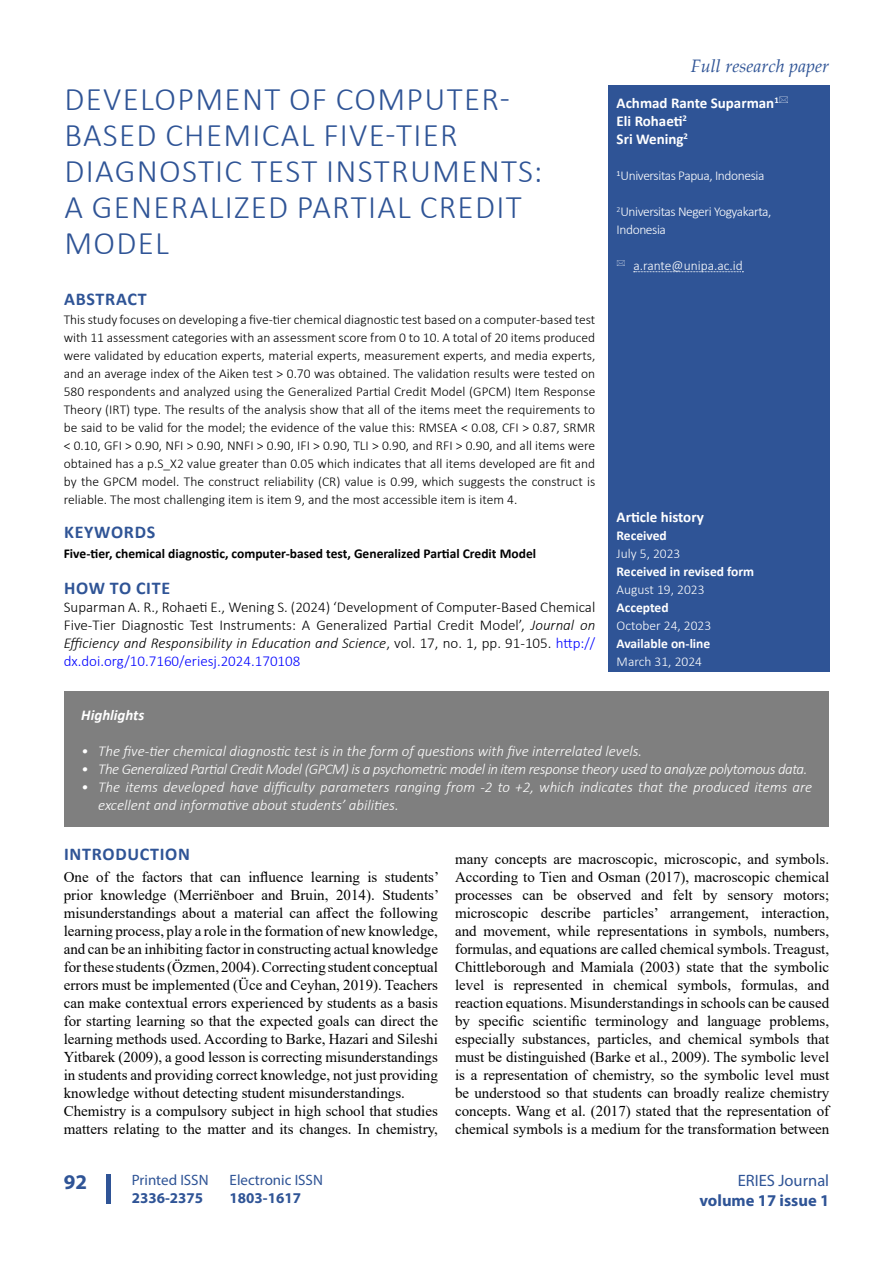
<style>
.page{position:relative;width:893px;height:1263px;background:#fff}
.page>*{position:absolute;margin:0;border:0;box-sizing:border-box;transform-origin:0 0}
.t1{font:300 33px/36px "Calibri";letter-spacing:.04em;color:#2f5496}
.t2{font:700 21px "Myriad Pro";color:#2f5496}
.t3{font:700 18px "Calibri";letter-spacing:.04em;color:#2f5496}
.t4{font:italic 18px "Palatino Linotype";color:#2f5496}
.t5{font:700 16.5px "Myriad Pro";color:#2f5496}
.t6{font:16.5px "Myriad Pro";color:#2f5496}
.t7{font:15px/18px "Times New Roman";color:#000}
.t8{font:300 15px/18px "Calibri";color:#000;text-align:justify}
.t9{font:italic 300 15px/18px "Calibri";color:#fff}
.t10{font:italic 300 15px "Calibri";letter-spacing:-.03em;color:#fff}
.t11{font:700 15px/18px "Calibri";color:#fff}
.t12{font:15px "Myriad Pro";color:#2f5496}
.t13{font:700 15px "Myriad Pro";color:#2f5496}
.t14{font:italic 700 15px "Calibri";color:#fff}
.t15{font:300 13.5px/18px "Calibri";color:#000;text-align:justify}
.t16{font:700 13.5px "Calibri";color:#000}
.t17{font:300 13.5px "Calibri";color:#fff}
.t18{font:300 13.5px/18px "Calibri";letter-spacing:-.03em;color:#fff}
.t19{font:700 13.5px "Calibri";color:#fff}
.s1{font-style:italic}
.s2{color:#00f}
</style>
<div class="page">
<div style="left:106px;top:1174px;width:5px;height:29px;background:#2f5496"></div>
<div style="left:608px;top:85px;width:221px;height:587px;background:#2f5496"></div>
<svg style="left:634px;top:271px;width:109px;height:1px"></svg>
<div style="left:64px;top:691px;width:765px;height:135px;background:#7f7f7f"></div>
<h1 class="t1" style="left:64px;top:81px;width:480px">DEVELOPMENT OF COMPUTER-<br>BASED CHEMICAL FIVE-TIER<br>DIAGNOSTIC TEST INSTRUMENTS:<br>A GENERALIZED PARTIAL CREDIT<br>MODEL</h1>
<p class="t3" style="left:64px;top:286px;width:84px">ABSTRACT</p>
<p class="t15" style="left:64px;top:310px;width:533px">This study focuses on developing a five-tier chemical diagnostic test based on a computer-based test with 11 assessment categories with an assessment score from 0 to 10. A total of 20 items produced were validated by education experts, material experts, measurement experts, and media experts, and an average index of the Aiken test &gt; 0.70 was obtained. The validation results were tested on 580 respondents and analyzed using the Generalized Partial Credit Model (GPCM) Item Response Theory (IRT) type. The results of the analysis show that all of the items meet the requirements to be said to be valid for the model; the evidence of the value this: RMSEA &lt; 0.08, CFI &gt; 0.87, SRMR &lt; 0.10, GFI &gt; 0.90, NFI &gt; 0.90, NNFI &gt; 0.90, IFI &gt; 0.90, TLI &gt; 0.90, and RFI &gt; 0.90, and all items were obtained has a p.S_X2 value greater than 0.05 which indicates that all items developed are fit and by the GPCM model. The construct reliability (CR) value is 0.99, which suggests the construct is reliable. The most challenging item is item 9, and the most accessible item is item 4.</p>
<p class="t3" style="left:64px;top:520px;width:93px">KEYWORDS</p>
<p class="t16" style="left:64px;top:544px;width:474px">Five-tier, chemical diagnostic, computer-based test, Generalized Partial Credit Model</p>
<p class="t3" style="left:64px;top:575px;width:108px">HOW TO CITE</p>
<p class="t8" style="left:64px;top:598px;width:533px">Suparman A. R., Rohaeti E., Wening S. (2024) ‘Development of Computer-Based Chemical Five-Tier Diagnostic Test Instruments: A Generalized Partial Credit Model’, <span class="s1">Journal on Efficiency and Responsibility in Education and Science</span>, vol. 17, no. 1, pp. 91-105. <span class="s2">http:// dx.doi.org/10.7160/eriesj.2024.170108</span></p>
<p class="t4" style="left:691px;top:53px;width:140px">Full research paper</p>
<p class="t11" style="left:617px;top:94px;width:164px">Achmad Rante Suparman<sup>1<br></sup>Eli Rohaeti<sup>2<br></sup>Sri Wening<sup>2</sup></p>
<p class="t18" style="left:617px;top:166px;width:149px"><sup>1</sup>Universitas Papua, Indonesia</p>
<p class="t18" style="left:617px;top:202px;width:156px"><sup>2</sup>Universitas Negeri Yogyakarta,<br>Indonesia</p>
<p class="t17" style="left:633px;top:257px;width:111px">a.rante@unipa.ac.id</p>
<p class="t11" style="left:617px;top:508px;width:89px">Article history</p>
<p class="t19" style="left:617px;top:526px;width:52px">Received</p>
<p class="t17" style="left:617px;top:545px;width:65px">July 5, 2023</p>
<p class="t19" style="left:617px;top:562px;width:139px">Received in revised form</p>
<p class="t17" style="left:617px;top:581px;width:89px">August 19, 2023</p>
<p class="t19" style="left:617px;top:598px;width:54px">Accepted</p>
<p class="t17" style="left:617px;top:617px;width:96px">October 24, 2023</p>
<p class="t19" style="left:617px;top:634px;width:95px">Available on-line</p>
<p class="t17" style="left:617px;top:653px;width:87px">March 31, 2024</p>
<p class="t14" style="left:81px;top:704px;width:65px">Highlights</p>
<p class="t9" style="left:81px;top:742px;width:562px">• The five-tier chemical diagnostic test is in the form of questions with five interrelated levels.</p>
<p class="t10" style="left:81px;top:760px;width:728px">• The Generalized Partial Credit Model (GPCM) is a psychometric model in item response theory used to analyze polytomous data.</p>
<p class="t9" style="left:98px;top:778px;width:715px;text-indent:-17px">• The items developed have difficulty parameters ranging from -2 to +2, which indicates that the produced items are excellent and informative about students’ abilities.</p>
<p class="t3" style="left:64px;top:841px;width:127px">INTRODUCTION</p>
<p class="t7" style="left:64px;top:868px;width:377px">One of the factors that can influence learning is students’ prior knowledge (Merriënboer and Bruin, 2014). Students’ misunderstandings about a material can affect the following learning process, play a role in the formation of new knowledge, and can be an inhibiting factor in constructing actual knowledge for these students (Özmen, 2004). Correcting student conceptual errors must be implemented (Üce and Ceyhan, 2019). Teachers can make contextual errors experienced by students as a basis for starting learning so that the expected goals can direct the learning methods used. According to Barke, Hazari and Sileshi Yitbarek (2009), a good lesson is correcting misunderstandings in students and providing correct knowledge, not just providing knowledge without detecting student misunderstandings.<br>Chemistry is a compulsory subject in high school that studies matters relating to the matter and its changes. In chemistry,</p>
<p class="t7" style="left:455px;top:850px;width:376px;text-align:justify">many concepts are macroscopic, microscopic, and symbols.<br>According to Tien and Osman (2017), macroscopic chemical processes can be observed and felt by sensory motors; microscopic describe particles’ arrangement, interaction, and movement, while representations in symbols, numbers, formulas, and equations are called chemical symbols. Treagust, Chittleborough and Mamiala (2003) state that the symbolic level is represented in chemical symbols, formulas, and reaction equations. Misunderstandings in schools can be caused by specific scientific terminology and language problems, especially substances, particles, and chemical symbols that must be distinguished (Barke et al., 2009). The symbolic level is a representation of chemistry, so the symbolic level must be understood so that students can broadly realize chemistry concepts. Wang et al. (2017) stated that the representation of chemical symbols is a medium for the transformation between</p>
<p class="t12" style="left:230px;top:1170px;width:95px">Electronic ISSN</p>
<p class="t13" style="left:230px;top:1188px;width:73px">1803-1617</p>
<p class="t12" style="left:132px;top:1171px;width:78px">Printed ISSN</p>
<p class="t13" style="left:132px;top:1188px;width:73px">2336-2375</p>
<h2 class="t2" style="left:64px;top:1169px;width:25px">92</h2>
<p class="t6" style="left:738px;top:1170px;width:93px">ERIES Journal</p>
<p class="t5" style="left:699px;top:1189px;width:131px">volume 17 issue 1</p>
</div>
